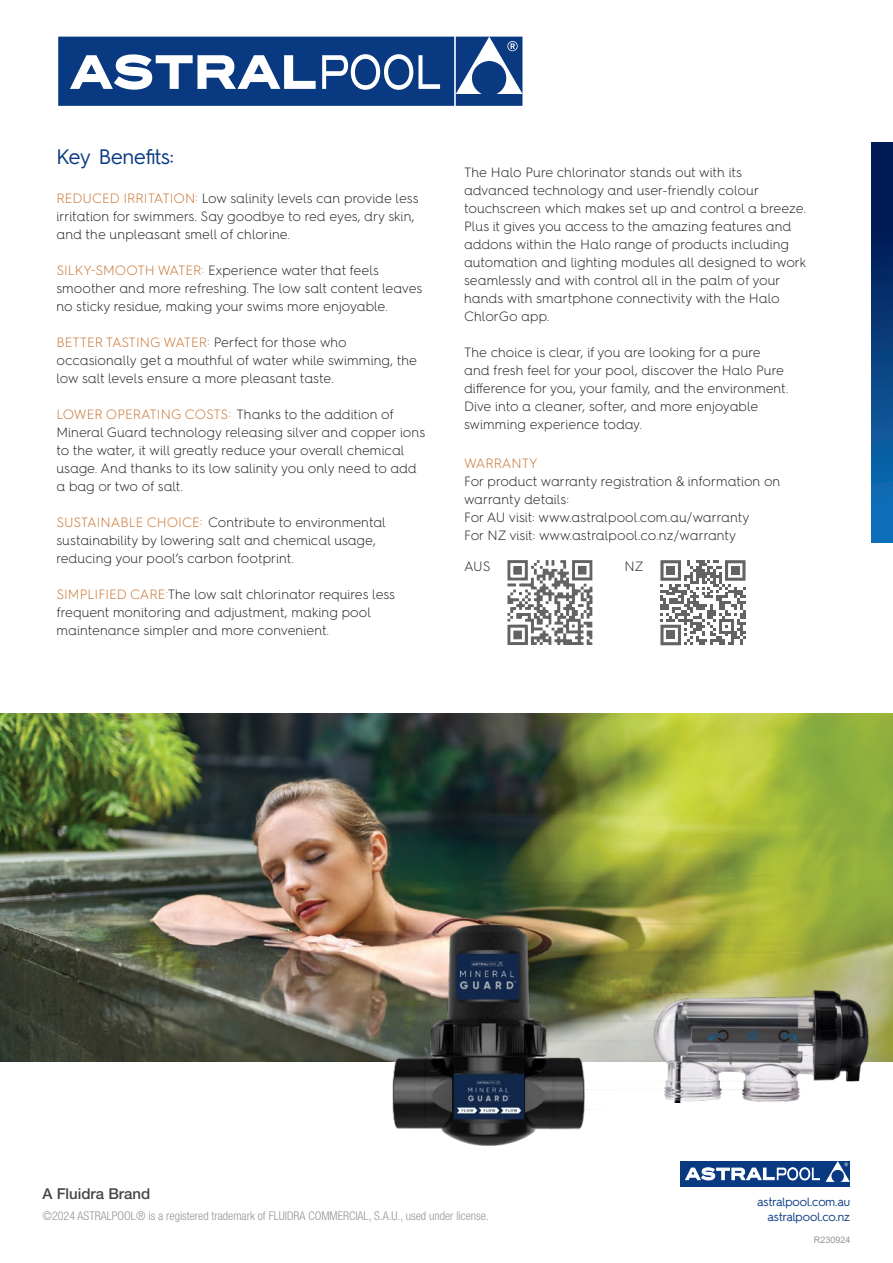
<style>
.page{position:relative;width:893px;height:1263px;background:#fff}
.page>*{position:absolute;margin:0;border:0;box-sizing:border-box;transform-origin:0 0}
.t1{font:21px "Hurme Geometric Sans 2";color:#083981}
.t2{font:500 15px "Helvetica Neue LT Pro";color:#454647}
.t3{font:300 13.5px/18px "Hurme Geometric Sans 4";color:#231f20}
.t4{font:300 13.5px "Hurme Geometric Sans 4";color:#c8722f}
.t5{font:300 condensed 12px "Helvetica Neue LT Pro";color:#939598}
.t6{font:12px/14.4px "Hurme Geometric Sans 2";color:#083981;text-align:right}
.t7{font:9px "Arial";color:#939598}
.s1{color:#c8722f}
</style>
<div class="page">
<div style="left:681px;top:1161px;width:144px;height:25px;background:#083981"></div>
<div style="left:826px;top:1161px;width:24px;height:25px;background:#083981"></div>
<svg style="left:826px;top:1161px;width:24px;height:21px"></svg>
<svg style="left:685px;top:1167px;width:135px;height:14px"></svg>
<img style="left:0;top:714px;width:893px;height:347px">
<svg style="left:872px;top:142px;width:21px;height:400px;background:#073e7e"></svg>
<svg style="left:507px;top:560px;width:86px;height:85px"></svg>
<svg style="left:660px;top:560px;width:85px;height:85px"></svg>
<div style="left:666px;top:566px;width:9px;height:9px;background:#636366"></div>
<div style="left:731px;top:566px;width:9px;height:9px;background:#636366"></div>
<div style="left:666px;top:631px;width:9px;height:8px;background:#636366"></div>
<div style="left:56px;top:35px;width:468px;height:72px;background:linear-gradient(to bottom,#829bc0,#8ca2c4)"></div>
<svg style="left:58px;top:37px;width:464px;height:69px"></svg>
<img style="left:805px;top:938px;width:88px;height:144px">
<img style="left:484px;top:815px;width:321px;height:288px">
<img style="left:314px;top:861px;width:348px;height:285px">
<h1 class="t1" style="left:56px;top:142px;width:119px">Key Benefits:</h1>
<p class="t3" style="left:56px;top:189px;width:364px"><span class="s1">REDUCED IRRITATION:</span> Low salinity levels can provide less irritation for swimmers. Say goodbye to red eyes, dry skin, and the unpleasant smell of chlorine.</p>
<p class="t3" style="left:56px;top:261px;width:367px"><span class="s1">SILKY-SMOOTH WATER:</span> Experience water that feels smoother and more refreshing. The low salt content leaves no sticky residue, making your swims more enjoyable.</p>
<p class="t3" style="left:56px;top:333px;width:362px"><span class="s1">BETTER TASTING WATER:</span> Perfect for those who occasionally get a mouthful of water while swimming, the low salt levels ensure a more pleasant taste.</p>
<p class="t3" style="left:56px;top:405px;width:370px"><span class="s1">LOWER OPERATING COSTS:</span> Thanks to the addition of Mineral Guard technology releasing silver and copper ions to the water, it will greatly reduce your overall chemical usage. And thanks to its low salinity you only need to add a bag or two of salt.</p>
<p class="t3" style="left:56px;top:513px;width:331px"><span class="s1">SUSTAINABLE CHOICE:</span> Contribute to environmental sustainability by lowering salt and chemical usage, reducing your pool’s carbon footprint.</p>
<p class="t3" style="left:56px;top:585px;width:340px"><span class="s1">SIMPLIFIED CARE:</span>The low salt chlorinator requires less frequent monitoring and adjustment, making pool maintenance simpler and more convenient.</p>
<p class="t3" style="left:464px;top:163px;width:344px">The Halo Pure chlorinator stands out with its advanced technology and user-friendly colour touchscreen which makes set up and control a breeze.<br>Plus it gives you access to the amazing features and addons within the Halo range of products including automation and lighting modules all designed to work seamlessly and with control all in the palm of your hands with smartphone connectivity with the Halo ChlorGo app.</p>
<p class="t3" style="left:464px;top:343px;width:326px">The choice is clear, if you are looking for a pure and fresh feel for your pool, discover the Halo Pure difference for you, your family, and the environment.<br>Dive into a cleaner, softer, and more enjoyable swimming experience today.</p>
<p class="t4" style="left:464px;top:454px;width:75px">WARRANTY</p>
<p class="t3" style="left:464px;top:472px;width:318px">For product warranty registration &amp; information on warranty details:<br>For AU visit: www.astralpool.com.au/warranty<br>For NZ visit: www.astralpool.co.nz/warranty</p>
<p class="t3" style="left:464px;top:557px;width:28px">AUS</p>
<p class="t3" style="left:624px;top:557px;width:21px">NZ</p>
<p class="t2" style="left:43px;top:1184px;width:109px">A Fluidra Brand</p>
<p class="t5" style="left:43px;top:1209px;width:448px">©2024 ASTRALPOOL® is a registered trademark of FLUIDRA COMMERCIAL, S.A.U., used under license.</p>
<p class="t6" style="left:757px;top:1194px;width:94px">astralpool.com.au astralpool.co.nz</p>
<p class="t7" style="left:814px;top:1234px;width:38px">R230924</p>
</div>
